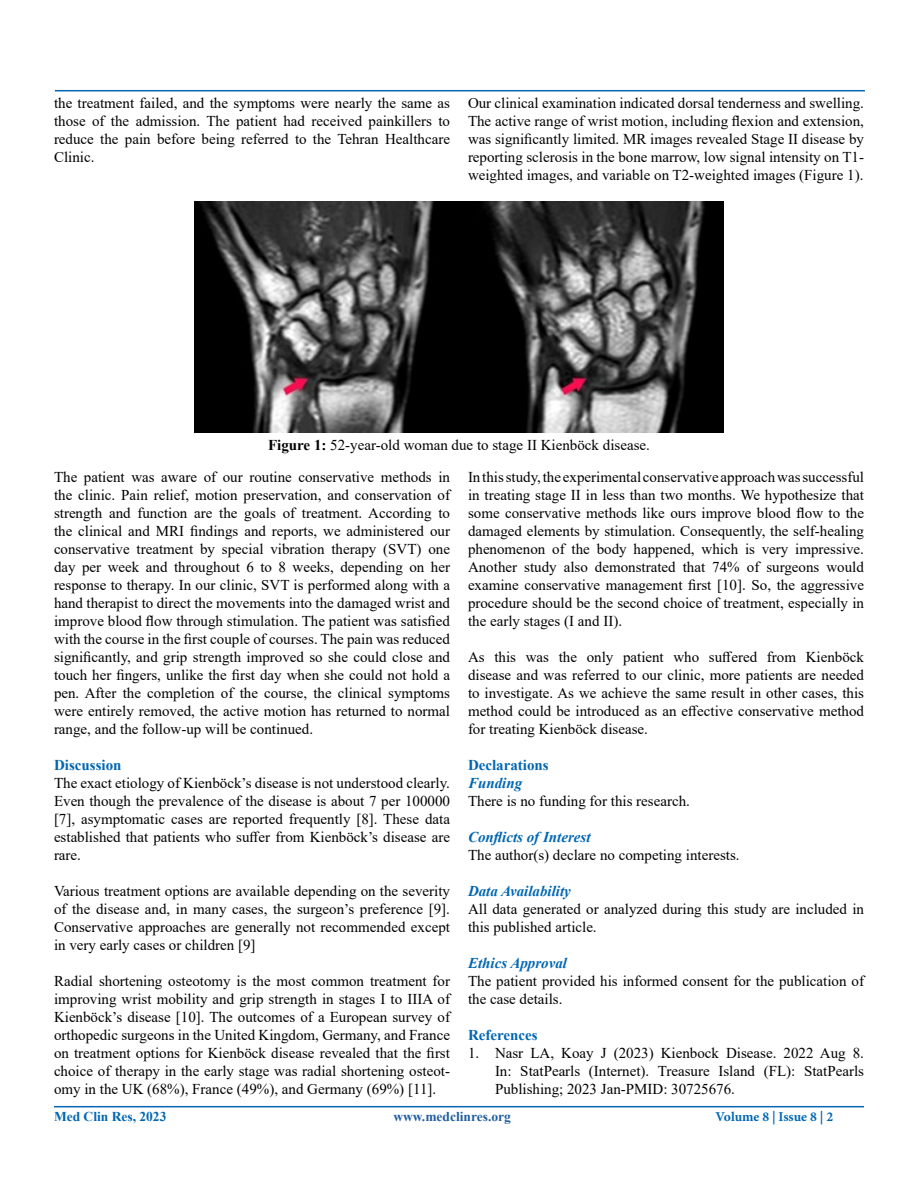
<style>
.page{position:relative;width:918px;height:1188px;background:#fff}
.page>*{position:absolute;margin:0;border:0;box-sizing:border-box;transform-origin:0 0}
.t1{font:15px/18px "Times New Roman";color:#000;text-align:justify}
.t2{font:italic 700 15px "Times New Roman";color:#0066b3}
.t3{font:700 15px "Times New Roman";color:#0066b3}
.t4{font:700 13.5px "Times New Roman";color:#215e9e}
.t5{font:700 13.5px "Minion Pro";letter-spacing:-.005em;color:#0066b3}
.t6{font:700 13.5px "Times New Roman";color:#0066b3}
.s1{font-weight:700}
</style>
<div class="page">
<hr style="left:54px;top:1106px;width:810px;height:1px;background:#0066b3">
<hr style="left:55px;top:90px;width:810px;height:1px;background:#0066b3">
<img style="left:194px;top:202px;width:530px;height:231px">
<p class="t1" style="left:54px;top:93px;width:398px">the treatment failed, and the symptoms were nearly the same as those of the admission. The patient had received painkillers to reduce the pain before being referred to the Tehran Healthcare Clinic.</p>
<p class="t1" style="left:468px;top:93px;width:398px">Our clinical examination indicated dorsal tenderness and swelling.<br>The active range of wrist motion, including flexion and extension, was significantly limited. MR images revealed Stage II disease by reporting sclerosis in the bone marrow, low signal intensity on T1- weighted images, and variable on T2-weighted images (Figure 1).</p>
<p class="t1" style="left:54px;top:428px;width:597px;line-height:32.4px;text-indent:214px"><span class="s1">Figure 1:</span> 52-year-old woman due to stage II Kienböck disease.<br>The patient was aware of our routine conservative methods in</p>
<p class="t1" style="left:54px;top:486px;width:398px">the clinic. Pain relief, motion preservation, and conservation of strength and function are the goals of treatment. According to the clinical and MRI findings and reports, we administered our conservative treatment by special vibration therapy (SVT) one day per week and throughout 6 to 8 weeks, depending on her response to therapy. In our clinic, SVT is performed along with a hand therapist to direct the movements into the damaged wrist and improve blood flow through stimulation. The patient was satisfied with the course in the first couple of courses. The pain was reduced significantly, and grip strength improved so she could close and touch her fingers, unlike the first day when she could not hold a pen. After the completion of the course, the clinical symptoms were entirely removed, the active motion has returned to normal range, and the follow-up will be continued.</p>
<p class="t3" style="left:54px;top:754px;width:69px">Discussion</p>
<p class="t1" style="left:54px;top:774px;width:398px">The exact etiology of Kienböck’s disease is not understood clearly.<br>Even though the prevalence of the disease is about 7 per 100000 [7], asymptomatic cases are reported frequently [8]. These data established that patients who suffer from Kienböck’s disease are rare.</p>
<p class="t1" style="left:54px;top:882px;width:398px">Various treatment options are available depending on the severity of the disease and, in many cases, the surgeon’s preference [9].<br>Conservative approaches are generally not recommended except in very early cases or children [9]</p>
<p class="t1" style="left:54px;top:972px;width:398px">Radial shortening osteotomy is the most common treatment for improving wrist mobility and grip strength in stages I to IIIA of Kienböck’s disease [10]. The outcomes of a European survey of orthopedic surgeons in the United Kingdom, Germany, and France on treatment options for Kienböck disease revealed that the first choice of therapy in the early stage was radial shortening osteot&shy;omy in the UK (68%), France (49%), and Germany (69%) [11].</p>
<p class="t1" style="left:468px;top:468px;width:398px">In this study, the experimental conservative approach was successful in treating stage II in less than two months. We hypothesize that some conservative methods like ours improve blood flow to the damaged elements by stimulation. Consequently, the self-healing phenomenon of the body happened, which is very impressive.<br>Another study also demonstrated that 74% of surgeons would examine conservative management first [10]. So, the aggressive procedure should be the second choice of treatment, especially in the early stages (I and II).</p>
<p class="t1" style="left:468px;top:648px;width:398px">As this was the only patient who suffered from Kienböck disease and was referred to our clinic, more patients are needed to investigate. As we achieve the same result in other cases, this method could be introduced as an effective conservative method for treating Kienböck disease.</p>
<p class="t3" style="left:468px;top:754px;width:82px">Declarations</p>
<p class="t2" style="left:468px;top:773px;width:56px">Funding</p>
<p class="t1" style="left:468px;top:792px;width:224px">There is no funding for this research.</p>
<p class="t2" style="left:468px;top:827px;width:124px">Conflicts of Interest</p>
<p class="t1" style="left:468px;top:846px;width:273px">The author(s) declare no competing interests.</p>
<p class="t2" style="left:468px;top:881px;width:104px">Data Availability</p>
<p class="t1" style="left:468px;top:900px;width:398px">All data generated or analyzed during this study are included in this published article.</p>
<p class="t2" style="left:468px;top:953px;width:101px">Ethics Approval</p>
<p class="t1" style="left:468px;top:972px;width:398px">The patient provided his informed consent for the publication of the case details.</p>
<p class="t3" style="left:468px;top:1024px;width:71px">References</p>
<p class="t1" style="left:495px;top:1044px;width:371px;text-indent:-27px">1. Nasr LA, Koay J (2023) Kienbock Disease. 2022 Aug 8.<br>In: StatPearls (Internet). Treasure Island (FL): StatPearls Publishing; 2023 Jan-PMID: 30725676.</p>
<p class="t6" style="left:54px;top:1107px;width:114px">Med Clin Res, 2023</p>
<p class="t4" style="left:393px;top:1106px;width:119px">www.medclinres.org</p>
<p class="t5" style="left:716px;top:1107px;width:119px">Volume 8 | Issue 8 | 2</p>
</div>
